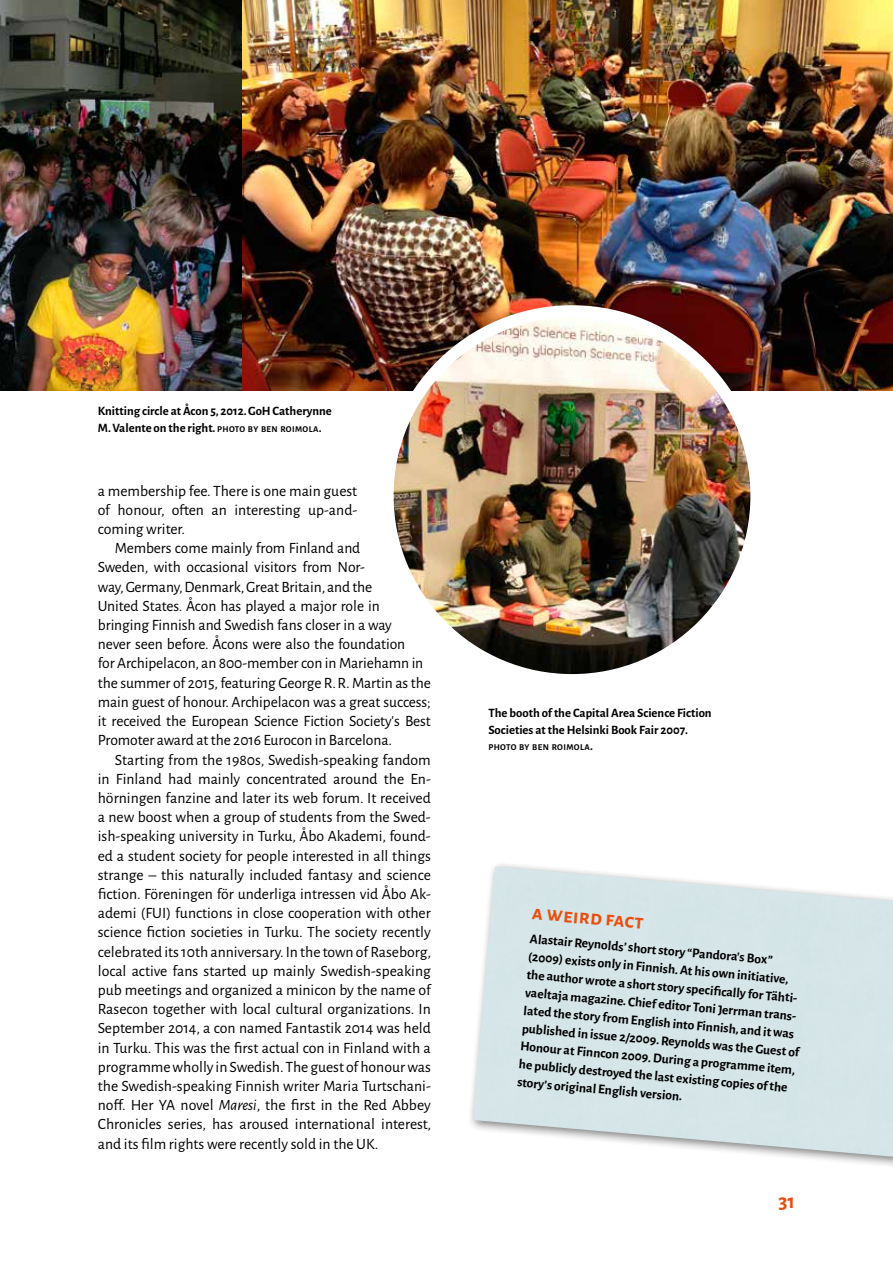
<style>
.page{position:relative;width:893px;height:1263px;background:#fff}
.page>*{position:absolute;margin:0;border:0;box-sizing:border-box;transform-origin:0 0}
.t1{font:700 21px "Alegreya Sans SC";color:#e94e0f}
.t2{font:15.75px/19.2px "Alegreya Sans";letter-spacing:-.005em;color:#000;text-align:justify}
.t3{font:700 13.5px/18px "Alegreya Sans";color:#000}
.t4{font:700 12.75px/16.5px "Alegreya Sans";color:#000}
.t5{font:700 8.85px "Alegreya Sans";letter-spacing:.045em;color:#000}
.s1{font-size:8.85px}
.s2{font-style:inherit}
.s3{font-style:italic}
.s4{font-size:12.75px}
</style>
<div class="page">
<img style="left:0;top:0;width:893px;height:390px">
<img style="left:388px;top:311px;width:368px;height:369px;border-radius:184px">
<div style="left:382px;top:305px;width:380px;height:381px;border:12px solid #fff;border-radius:50%"></div>
<p class="t4" style="left:98px;top:402px;width:236px">Knitting circle at Åcon 5, 2012. GoH Catherynne<br>M. Valente on the right. <span class="s1">PHOTO BY BEN ROIMOLA</span><span class="s2">.</span></p>
<p class="t2" style="left:98px;top:480px;width:261px">a membership fee. There is one main guest of honour, often an interesting up-and&shy;coming writer.</p>
<p class="t2" style="left:98px;top:538px;width:335px;text-align:left;text-indent:17px">Members come mainly from Finland and<br>Sweden, with occasional visitors from Nor-<br>way, Germany, Denmark, Great Britain, and the<br>United States. Åcon has played a major role in bringing Finnish and Swedish fans closer in a way<br>never seen before. Åcons were also the foundation<br>for Archipelacon, an 800-member con in Mariehamn in the summer of 2015, featuring George R.R. Martin as the main guest of honour. Archipelacon was a great success; it received the European Science Fiction Society’s Best Promoter award at the 2016 Eurocon in Barcelona.</p>
<p class="t2" style="left:98px;top:749px;width:335px;text-indent:17px">Starting from the 1980s, Swedish-speaking fandom in Finland had mainly concentrated around the En&shy;hörningen fanzine and later its web forum. It received a new boost when a group of students from the Swed&shy;ish-speaking university in Turku, Åbo Akademi, found&shy;ed a student society for people interested in all things strange – this naturally included fantasy and science fiction. Föreningen för underliga intressen vid Åbo Ak&shy;ademi (FUI) functions in close cooperation with other science fiction societies in Turku. The society recently celebrated its 10th anniversary. In the town of Raseborg, local active fans started up mainly Swedish-speaking pub meetings and organized a minicon by the name of Rasecon together with local cultural organizations. In September 2014, a con named Fantastik 2014 was held in Turku. This was the first actual con in Finland with a programme wholly in Swedish. The guest of honour was the Swedish-speaking Finnish writer Maria Turtschani&shy;noff. Her YA novel <span class="s3">Maresi</span>, the first in the Red Abbey Chronicles series, has aroused international interest, and its film rights were recently sold in the UK.</p>
<p class="t4" style="left:488px;top:704px;width:225px">The booth of the Capital Area Science Fiction<br>Societies at the Helsinki Book Fair 2007.</p>
<p class="t5" style="left:488px;top:741px;width:106px">PHOTO BY BEN ROIMOLA<span class="s4">.</span></p>
<h1 class="t1" style="left:534px;top:897px;width:115px;rotate:5deg">a weird fact</h1>
<p class="t3" style="left:531px;top:929px;width:280px;rotate:5deg">Alastair Reynolds’ short story “Pandora's Box” (2009) exists only in Finnish. At his own initiative, the author wrote a short story specifi cally for Tähti&shy;vaeltaja magazine. Chief editor Toni Jerrman trans&shy;lated the story from English into Finnish, and it was published in issue 2/2009. Reynolds was the Guest of Honour at Finncon 2009. During a programme item, he publicly destroyed the last existing copies of the story’s original English version.</p>
<h1 class="t1" style="left:778px;top:1186px;width:18px">31</h1>
</div>
